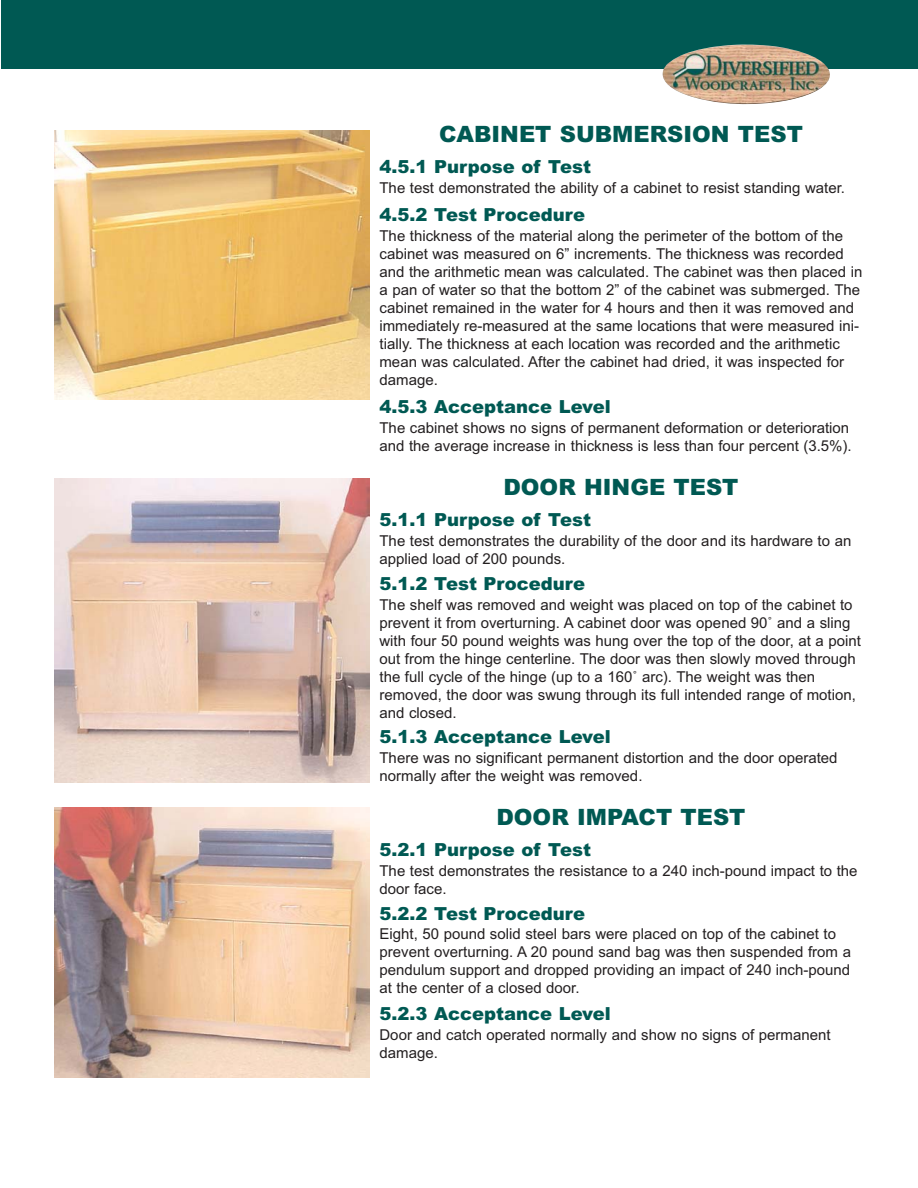
<style>
.page{position:relative;width:918px;height:1188px;background:#fff}
.page>*{position:absolute;margin:0;border:0;box-sizing:border-box;transform-origin:0 0}
.t1{font:900 22.5px "Arial";color:#005953}
.t2{font:900 18px "Arial";color:#005953}
.t3{font:15px/18px "Arial MS";color:#231f20}
</style>
<div class="page">
<div style="left:2px;top:0;width:916px;height:69px;background:#005953"></div>
<img style="left:662px;top:44px;width:168px;height:61px">
<img style="left:54px;top:131px;width:315px;height:268px">
<img style="left:54px;top:478px;width:315px;height:305px">
<img style="left:54px;top:808px;width:315px;height:269px">
<h1 class="t1" style="left:439px;top:126px;width:365px">CABINET SUBMERSION TEST</h1>
<p class="t2" style="left:380px;top:160px;width:213px">4.5.1 Purpose of Test</p>
<p class="t3" style="left:380px;top:180px;width:467px">The test demonstrated the ability of a cabinet to resist standing water.</p>
<p class="t2" style="left:380px;top:208px;width:207px">4.5.2 Test Procedure</p>
<p class="t3" style="left:380px;top:228px;width:484px">The thickness of the material along the perimeter of the bottom of the cabinet was measured on 6” increments. The thickness was recorded and the arithmetic mean was calculated. The cabinet was then placed in a pan of water so that the bottom 2” of the cabinet was submerged. The cabinet remained in the water for 4 hours and then it was removed and immediately re-measured at the same locations that were measured ini&shy;tially. The thickness at each location was recorded and the arithmetic mean was calculated. After the cabinet had dried, it was inspected for damage.</p>
<p class="t2" style="left:380px;top:400px;width:233px">4.5.3 Acceptance Level</p>
<p class="t3" style="left:380px;top:420px;width:474px">The cabinet shows no signs of permanent deformation or deterioration and the average increase in thickness is less than four percent (3.5%).</p>
<h1 class="t1" style="left:503px;top:479px;width:237px">DOOR HINGE TEST</h1>
<p class="t2" style="left:380px;top:514px;width:213px">5.1.1 Purpose of Test</p>
<p class="t3" style="left:380px;top:533px;width:473px">The test demonstrates the durability of the door and its hardware to an applied load of 200 pounds.</p>
<p class="t2" style="left:380px;top:577px;width:207px">5.1.2 Test Procedure</p>
<p class="t3" style="left:380px;top:597px;width:483px">The shelf was removed and weight was placed on top of the cabinet to prevent it from overturning. A cabinet door was opened 90˚ and a sling with four 50 pound weights was hung over the top of the door, at a point out from the hinge centerline. The door was then slowly moved through the full cycle of the hinge (up to a 160˚ arc). The weight was then removed, the door was swung through its full intended range of motion, and closed.</p>
<p class="t2" style="left:380px;top:730px;width:233px">5.1.3 Acceptance Level</p>
<p class="t3" style="left:380px;top:750px;width:460px">There was no significant permanent distortion and the door operated normally after the weight was removed.</p>
<h1 class="t1" style="left:496px;top:809px;width:251px">DOOR IMPACT TEST</h1>
<p class="t2" style="left:380px;top:843px;width:213px">5.2.1 Purpose of Test</p>
<p class="t3" style="left:380px;top:863px;width:480px">The test demonstrates the resistance to a 240 inch-pound impact to the door face.</p>
<p class="t2" style="left:380px;top:907px;width:207px">5.2.2 Test Procedure</p>
<p class="t3" style="left:380px;top:927px;width:473px">Eight, 50 pound solid steel bars were placed on top of the cabinet to prevent overturning. A 20 pound sand bag was then suspended from a pendulum support and dropped providing an impact of 240 inch-pound at the center of a closed door.</p>
<p class="t2" style="left:380px;top:1007px;width:233px">5.2.3 Acceptance Level</p>
<p class="t3" style="left:380px;top:1027px;width:453px">Door and catch operated normally and show no signs of permanent damage.</p>
</div>
